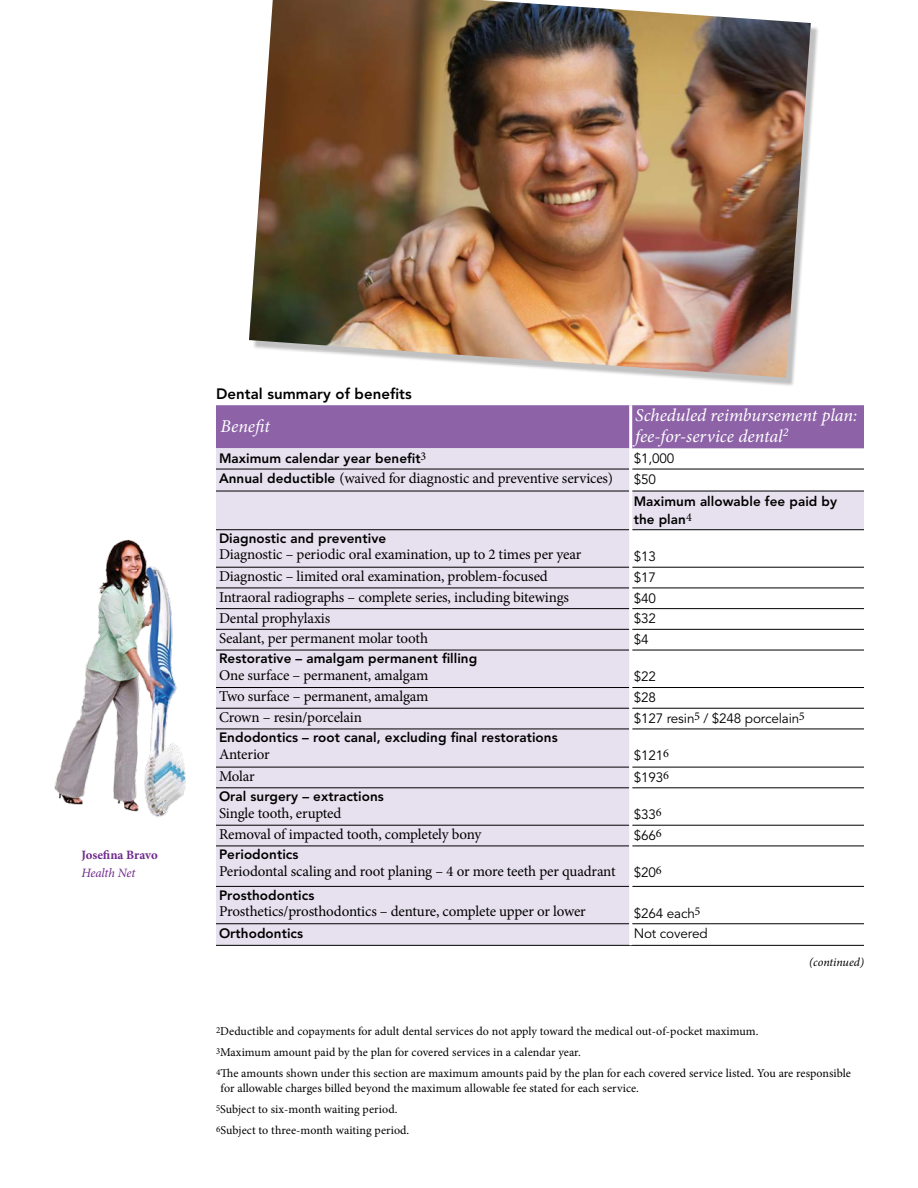
<style>
.page{position:relative;width:918px;height:1188px;background:#fff}
.page>*{position:absolute;margin:0;border:0;box-sizing:border-box;transform-origin:0 0}
.t1{font:italic 18px/21px "Minion Pro";color:#fff}
.t2{font:15px "Minion Pro";letter-spacing:-.01em;color:#000}
.t3{font:800 15px "Avenir LT Std";letter-spacing:.005em;color:#000}
.t4{font:800 13.5px/18px "Avenir LT Std";letter-spacing:.005em;color:#000}
.t5{font:13.5px "Avenir LT Std";letter-spacing:-.01em;color:#000}
.t6{font:700 12.75px "Minion Pro";letter-spacing:-.005em;color:#6e2a8d}
.t7{font:italic 12.75px "Minion Pro";letter-spacing:-.01em;color:#6e2a8d}
.t8{font:12px/21px "Minion Pro";letter-spacing:.005em;color:#000}
.t9{font:italic 12px "Minion Pro";letter-spacing:-.005em;color:#000}
.s1{font-family:"Avenir LT Std";font-weight:800;font-size:13.5px}
.s2{font-size:12px}
</style>
<div class="page">
<div style="left:216px;top:405px;width:648px;height:43px;background:#8d62a7"></div>
<svg style="left:216px;top:448px;width:648px;height:497px;fill:#e7e1ef"></svg>
<hr style="left:216px;top:469px;width:413px;height:1px;background:#000">
<hr style="left:632px;top:469px;width:232px;height:1px;background:#000">
<hr style="left:216px;top:491px;width:413px;height:1px;background:#000">
<hr style="left:632px;top:491px;width:232px;height:1px;background:#000">
<hr style="left:216px;top:529px;width:413px;height:1px;background:#000">
<hr style="left:632px;top:529px;width:232px;height:1px;background:#000">
<hr style="left:216px;top:567px;width:413px;height:1px;background:#000">
<hr style="left:632px;top:567px;width:232px;height:1px;background:#000">
<hr style="left:216px;top:588px;width:413px;height:1px;background:#000">
<hr style="left:632px;top:588px;width:232px;height:1px;background:#000">
<hr style="left:216px;top:608px;width:413px;height:1px;background:#000">
<hr style="left:632px;top:608px;width:232px;height:1px;background:#000">
<hr style="left:216px;top:629px;width:413px;height:1px;background:#000">
<hr style="left:632px;top:629px;width:232px;height:1px;background:#000">
<hr style="left:216px;top:650px;width:413px;height:1px;background:#000">
<hr style="left:632px;top:650px;width:232px;height:1px;background:#000">
<hr style="left:216px;top:687px;width:413px;height:1px;background:#000">
<hr style="left:632px;top:687px;width:232px;height:1px;background:#000">
<hr style="left:216px;top:708px;width:413px;height:1px;background:#000">
<hr style="left:632px;top:708px;width:232px;height:1px;background:#000">
<hr style="left:216px;top:729px;width:413px;height:1px;background:#000">
<hr style="left:632px;top:729px;width:232px;height:1px;background:#000">
<hr style="left:216px;top:767px;width:413px;height:1px;background:#000">
<hr style="left:632px;top:767px;width:232px;height:1px;background:#000">
<hr style="left:216px;top:788px;width:413px;height:1px;background:#000">
<hr style="left:632px;top:788px;width:232px;height:1px;background:#000">
<hr style="left:216px;top:825px;width:413px;height:1px;background:#000">
<hr style="left:632px;top:825px;width:232px;height:1px;background:#000">
<hr style="left:216px;top:846px;width:413px;height:1px;background:#000">
<hr style="left:632px;top:846px;width:232px;height:1px;background:#000">
<hr style="left:216px;top:886px;width:413px;height:1px;background:#000">
<hr style="left:632px;top:886px;width:232px;height:1px;background:#000">
<hr style="left:216px;top:923px;width:413px;height:1px;background:#000">
<hr style="left:632px;top:923px;width:232px;height:1px;background:#000">
<hr style="left:216px;top:945px;width:415px;height:1px;background:#000">
<hr style="left:631px;top:945px;width:233px;height:1px;background:#000">
<hr style="left:629px;top:448px;width:3px;height:21px;background:#fff">
<hr style="left:629px;top:469px;width:3px;height:22px;background:#fff">
<hr style="left:629px;top:491px;width:3px;height:39px;background:#fff">
<hr style="left:629px;top:530px;width:3px;height:37px;background:#fff">
<hr style="left:629px;top:567px;width:3px;height:21px;background:#fff">
<hr style="left:629px;top:588px;width:3px;height:21px;background:#fff">
<hr style="left:629px;top:609px;width:3px;height:20px;background:#fff">
<hr style="left:629px;top:629px;width:3px;height:21px;background:#fff">
<hr style="left:629px;top:650px;width:3px;height:38px;background:#fff">
<hr style="left:629px;top:688px;width:3px;height:20px;background:#fff">
<hr style="left:629px;top:708px;width:3px;height:21px;background:#fff">
<hr style="left:629px;top:729px;width:3px;height:38px;background:#fff">
<hr style="left:629px;top:767px;width:3px;height:21px;background:#fff">
<hr style="left:629px;top:788px;width:3px;height:37px;background:#fff">
<hr style="left:629px;top:825px;width:3px;height:21px;background:#fff">
<hr style="left:629px;top:846px;width:3px;height:40px;background:#fff">
<hr style="left:629px;top:886px;width:3px;height:38px;background:#fff">
<hr style="left:629px;top:924px;width:3px;height:21px;background:#fff">
<hr style="left:629px;top:405px;width:3px;height:43px;background:#fff">
<img style="left:54px;top:539px;width:132px;height:278px">
<div style="left:252px;top:0;width:568px;height:387px;background:#000;opacity:.25"></div>
<img style="left:249px;top:0;width:562px;height:378px">
<p class="t6" style="left:81px;top:846px;width:78px">Josefina Bravo</p>
<p class="t7" style="left:81px;top:864px;width:55px">Health Net</p>
<p class="t3" style="left:216px;top:385px;width:197px">Dental summary of benefits</p>
<p class="t1" style="left:220px;top:416px;width:51px">Benefit</p>
<p class="t1" style="left:635px;top:405px;width:224px">Scheduled reimbursement plan: fee-for-service dental<sup>2</sup></p>
<p class="t4" style="left:219px;top:449px;width:209px">Maximum calendar year benefit<sup>3</sup></p>
<p class="t5" style="left:634px;top:451px;width:42px">$1,000</p>
<p class="t2" style="left:219px;top:468px;width:396px"><span class="s1">Annual deductible</span> (waived for diagnostic and preventive services)</p>
<p class="t5" style="left:634px;top:471px;width:24px">$50</p>
<p class="t4" style="left:634px;top:492px;width:205px">Maximum allowable fee paid by the plan<sup>4</sup></p>
<p class="t4" style="left:219px;top:529px;width:169px">Diagnostic and preventive</p>
<p class="t2" style="left:219px;top:545px;width:364px">Diagnostic – periodic oral examination, up to 2 times per year</p>
<p class="t5" style="left:634px;top:549px;width:24px">$13</p>
<p class="t2" style="left:219px;top:566px;width:330px">Diagnostic – limited oral examination, problem-focused</p>
<p class="t5" style="left:634px;top:569px;width:24px">$17</p>
<p class="t2" style="left:219px;top:587px;width:352px">Intraoral radiographs – complete series, including bitewings</p>
<p class="t5" style="left:634px;top:590px;width:24px">$40</p>
<p class="t2" style="left:219px;top:608px;width:113px">Dental prophylaxis</p>
<p class="t5" style="left:634px;top:611px;width:24px">$32</p>
<p class="t2" style="left:219px;top:628px;width:211px">Sealant, per permanent molar tooth</p>
<p class="t5" style="left:634px;top:632px;width:16px">$4</p>
<p class="t4" style="left:219px;top:650px;width:260px">Restorative – amalgam permanent filling</p>
<p class="t2" style="left:219px;top:665px;width:211px">One surface – permanent, amalgam</p>
<p class="t5" style="left:634px;top:669px;width:24px">$22</p>
<p class="t2" style="left:219px;top:687px;width:211px">Two surface – permanent, amalgam</p>
<p class="t5" style="left:634px;top:690px;width:24px">$28</p>
<p class="t2" style="left:219px;top:707px;width:145px">Crown – resin/porcelain</p>
<p class="t5" style="left:634px;top:711px;width:172px">$127 resin<sup>5</sup> / $248 porcelain<sup>5</sup></p>
<p class="t4" style="left:219px;top:728px;width:340px">Endodontics – root canal, excluding final restorations</p>
<p class="t2" style="left:219px;top:744px;width:52px">Anterior</p>
<p class="t5" style="left:634px;top:748px;width:37px">$121<sup>6</sup></p>
<p class="t2" style="left:219px;top:766px;width:37px">Molar</p>
<p class="t5" style="left:634px;top:769px;width:37px">$193<sup>6</sup></p>
<p class="t4" style="left:219px;top:787px;width:166px">Oral surgery – extractions</p>
<p class="t2" style="left:219px;top:803px;width:124px">Single tooth, erupted</p>
<p class="t5" style="left:634px;top:807px;width:30px">$33<sup>6</sup></p>
<p class="t2" style="left:219px;top:824px;width:264px">Removal of impacted tooth, completely bony</p>
<p class="t5" style="left:634px;top:827px;width:30px">$66<sup>6</sup></p>
<p class="t4" style="left:219px;top:845px;width:81px">Periodontics</p>
<p class="t2" style="left:219px;top:861px;width:444px">Periodontal scaling and root planing – 4 or more teeth per quadrant <sub>$20</sub><span class="s2">6</span></p>
<p class="t4" style="left:219px;top:886px;width:97px">Prosthodontics</p>
<p class="t2" style="left:219px;top:901px;width:368px">Prosthetics/prosthodontics – denture, complete upper or lower</p>
<p class="t5" style="left:634px;top:905px;width:68px">$264 each<sup>5</sup></p>
<p class="t4" style="left:219px;top:925px;width:86px">Orthodontics</p>
<p class="t5" style="left:634px;top:926px;width:75px">Not covered</p>
<p class="t9" style="left:809px;top:954px;width:56px">(continued)</p>
<p class="t8" style="left:216px;top:1021px;width:637px"><sup>2</sup>Deductible and copayments for adult dental services do not apply toward the medical out-of-pocket maximum.<br><sup>3</sup>Maximum amount paid by the plan for covered services in a calendar year.<br><sup>4</sup>The amounts shown under this section are maximum amounts paid by the plan for each covered service listed. You are responsible</p>
<p class="t8" style="left:216px;top:1078px;width:425px;text-indent:5px">for allowable charges billed beyond the maximum allowable fee stated for each service.<br><sup>5</sup>Subject to six-month waiting period.<br><sup>6</sup>Subject to three-month waiting period.</p>
</div>
